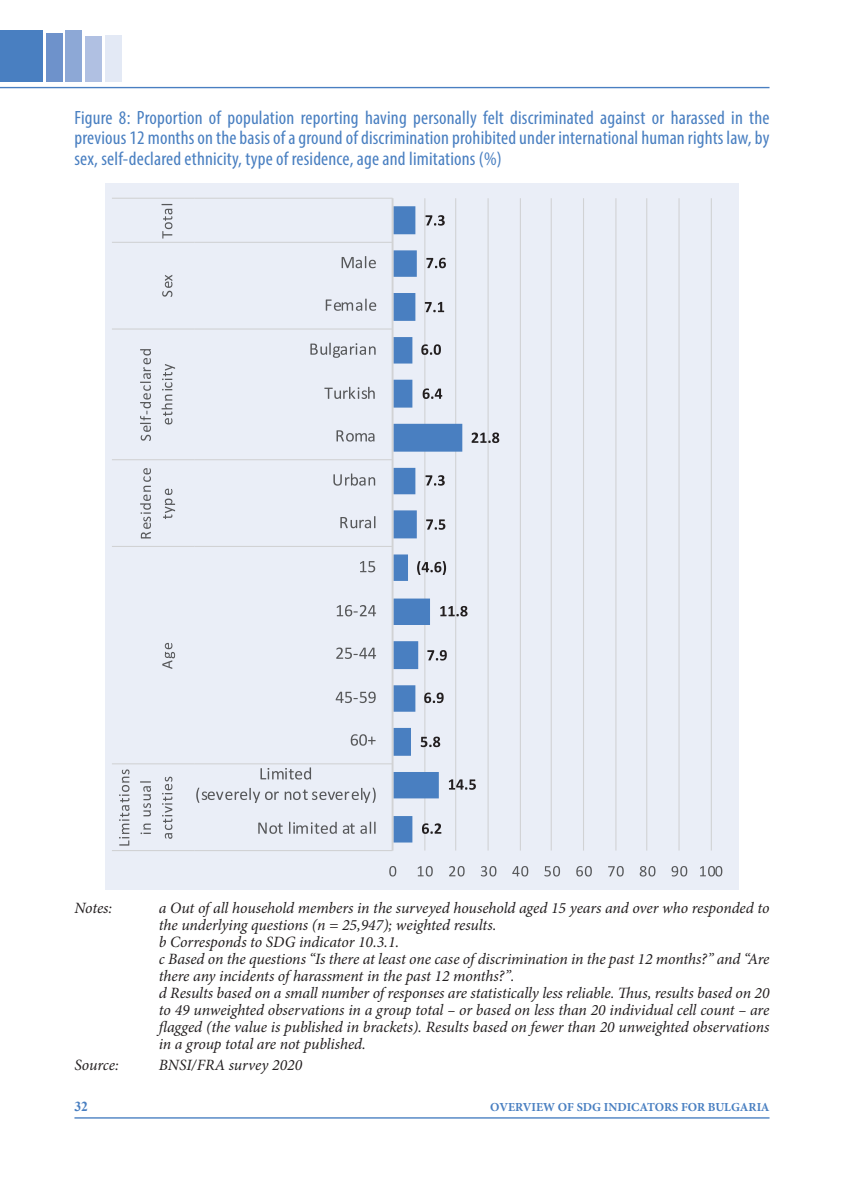
<style>
.page{position:relative;width:844px;height:1191px;background:#fff}
.page>*{position:absolute;margin:0;border:0;box-sizing:border-box;transform-origin:0 0}
.t1{font:condensed 19.25px/20.8px "Myriad Pro";letter-spacing:.01em;color:#497fc1;text-align:justify}
.t2{font:italic 15.75px "Minion Pro";letter-spacing:-.01em;color:#231f20}
.t3{font:700 13.65px "Times New Roman";color:#497fc1}
.t4{font:700 12.25px "Minion Pro";color:#497fc1}
</style>
<div class="page">
<hr style="left:74px;top:1117px;width:695px;height:1px;background:#497fc1">
<hr style="left:0;top:87px;width:769px;height:1px;background:#497fc1">
<div style="left:105px;top:35px;width:17px;height:46px;background:#e3e9f5"></div>
<div style="left:86px;top:36px;width:16px;height:45px;background:#b0c0e2"></div>
<div style="left:66px;top:31px;width:16px;height:51px;background:#8da8d6"></div>
<div style="left:46px;top:33px;width:16px;height:49px;background:#6e92cb"></div>
<div style="left:0;top:31px;width:42px;height:51px;background:#497fc1"></div>
<div style="left:105px;top:183px;width:633px;height:706px;background:#eaeef7"></div>
<hr style="left:424px;top:198px;width:1px;height:652px;background:#d1d2d4">
<hr style="left:455px;top:198px;width:1px;height:652px;background:#d1d2d4">
<hr style="left:487px;top:198px;width:1px;height:652px;background:#d1d2d4">
<hr style="left:519px;top:198px;width:2px;height:652px;background:#d1d2d4">
<hr style="left:550px;top:198px;width:1px;height:652px;background:#d1d2d4">
<hr style="left:583px;top:198px;width:1px;height:652px;background:#d1d2d4">
<hr style="left:615px;top:198px;width:1px;height:652px;background:#d1d2d4">
<hr style="left:646px;top:198px;width:1px;height:652px;background:#d1d2d4">
<hr style="left:678px;top:198px;width:1px;height:652px;background:#d1d2d4">
<hr style="left:710px;top:198px;width:1px;height:652px;background:#d1d2d4">
<svg style="left:393px;top:206px;width:69px;height:636px"></svg>
<hr style="left:391px;top:198px;width:2px;height:652px;background:#d1d2d4">
<hr style="left:194px;top:850px;width:198px;height:1px;background:#d1d2d4">
<hr style="left:194px;top:763px;width:198px;height:1px;background:#d1d2d4">
<hr style="left:194px;top:546px;width:198px;height:1px;background:#d1d2d4">
<hr style="left:194px;top:459px;width:198px;height:1px;background:#d1d2d4">
<hr style="left:194px;top:328px;width:198px;height:1px;background:#d1d2d4">
<hr style="left:194px;top:242px;width:198px;height:1px;background:#d1d2d4">
<hr style="left:194px;top:198px;width:198px;height:1px;background:#d1d2d4">
<hr style="left:112px;top:850px;width:82px;height:1px;background:#d1d2d4">
<hr style="left:112px;top:763px;width:82px;height:1px;background:#d1d2d4">
<hr style="left:112px;top:546px;width:82px;height:1px;background:#d1d2d4">
<hr style="left:112px;top:459px;width:82px;height:1px;background:#d1d2d4">
<hr style="left:112px;top:328px;width:82px;height:1px;background:#d1d2d4">
<hr style="left:112px;top:242px;width:82px;height:1px;background:#d1d2d4">
<hr style="left:112px;top:198px;width:82px;height:1px;background:#d1d2d4">
<svg style="left:422px;top:823px;width:19px;height:11px"></svg>
<svg style="left:449px;top:779px;width:27px;height:11px"></svg>
<svg style="left:420px;top:736px;width:20px;height:11px"></svg>
<svg style="left:424px;top:692px;width:19px;height:11px"></svg>
<svg style="left:427px;top:650px;width:19px;height:10px"></svg>
<svg style="left:440px;top:606px;width:27px;height:10px"></svg>
<svg style="left:417px;top:561px;width:29px;height:14px"></svg>
<svg style="left:426px;top:519px;width:19px;height:11px"></svg>
<svg style="left:425px;top:475px;width:19px;height:10px"></svg>
<svg style="left:471px;top:432px;width:28px;height:11px"></svg>
<svg style="left:422px;top:388px;width:20px;height:11px"></svg>
<svg style="left:421px;top:344px;width:20px;height:11px"></svg>
<svg style="left:424px;top:302px;width:20px;height:10px"></svg>
<svg style="left:426px;top:258px;width:20px;height:10px"></svg>
<svg style="left:425px;top:215px;width:19px;height:11px"></svg>
<svg style="left:389px;top:866px;width:7px;height:10px"></svg>
<svg style="left:417px;top:866px;width:15px;height:10px"></svg>
<svg style="left:449px;top:866px;width:15px;height:10px"></svg>
<svg style="left:480px;top:866px;width:16px;height:10px"></svg>
<svg style="left:512px;top:866px;width:16px;height:10px"></svg>
<svg style="left:544px;top:866px;width:16px;height:10px"></svg>
<svg style="left:576px;top:866px;width:15px;height:10px"></svg>
<svg style="left:608px;top:866px;width:15px;height:10px"></svg>
<svg style="left:639px;top:866px;width:16px;height:10px"></svg>
<svg style="left:671px;top:866px;width:16px;height:10px"></svg>
<svg style="left:700px;top:866px;width:22px;height:10px"></svg>
<svg style="left:258px;top:822px;width:25px;height:12px"></svg>
<svg style="left:289px;top:821px;width:47px;height:13px"></svg>
<svg style="left:343px;top:823px;width:11px;height:11px"></svg>
<svg style="left:360px;top:821px;width:15px;height:13px"></svg>
<svg style="left:260px;top:767px;width:51px;height:12px"></svg>
<svg style="left:196px;top:787px;width:179px;height:16px"></svg>
<svg style="left:350px;top:734px;width:25px;height:11px"></svg>
<svg style="left:335px;top:691px;width:40px;height:12px"></svg>
<svg style="left:336px;top:647px;width:40px;height:12px"></svg>
<svg style="left:336px;top:605px;width:40px;height:11px"></svg>
<svg style="left:360px;top:561px;width:15px;height:11px"></svg>
<svg style="left:340px;top:516px;width:35px;height:12px"></svg>
<svg style="left:333px;top:473px;width:42px;height:12px"></svg>
<svg style="left:336px;top:430px;width:38px;height:11px"></svg>
<svg style="left:324px;top:387px;width:50px;height:12px"></svg>
<svg style="left:310px;top:343px;width:65px;height:15px"></svg>
<svg style="left:325px;top:299px;width:51px;height:12px"></svg>
<svg style="left:341px;top:256px;width:35px;height:12px"></svg>
<svg style="left:119px;top:769px;width:10px;height:76px"></svg>
<svg style="left:140px;top:823px;width:11px;height:11px"></svg>
<svg style="left:140px;top:781px;width:11px;height:35px"></svg>
<svg style="left:162px;top:776px;width:10px;height:63px"></svg>
<svg style="left:162px;top:643px;width:13px;height:26px"></svg>
<svg style="left:140px;top:468px;width:11px;height:70px"></svg>
<svg style="left:163px;top:488px;width:12px;height:31px"></svg>
<svg style="left:140px;top:349px;width:11px;height:92px"></svg>
<svg style="left:161px;top:364px;width:14px;height:60px"></svg>
<svg style="left:162px;top:275px;width:10px;height:22px"></svg>
<svg style="left:161px;top:204px;width:11px;height:34px"></svg>
<p class="t1" style="left:74px;top:107px;width:696px">Figure 8: Proportion of population reporting having personally felt discriminated against or harassed in the previous 12 months on the basis of a ground of discrimination prohibited under international human rights law, by sex, self-declared ethnicity, type of residence, age and limitations (%)</p>
<p class="t2" style="left:74px;top:897px;width:39px">Notes:</p>
<p class="t2" style="left:159px;top:897px;width:612px">a Out of all household members in the surveyed household aged 15 years and over who responded to</p>
<p class="t2" style="left:159px;top:914px;width:339px">the underlying questions (n = 25,947); weighted results.</p>
<p class="t2" style="left:159px;top:931px;width:242px">b Corresponds to SDG indicator 10.3.1.</p>
<p class="t2" style="left:159px;top:948px;width:612px">c Based on the questions “Is there at least one case of discrimination in the past 12 months?” and “Are</p>
<p class="t2" style="left:159px;top:965px;width:357px">there any incidents of harassment in the past 12 months?”.</p>
<p class="t2" style="left:159px;top:982px;width:612px">d Results based on a small number of responses are statistically less reliable. us, results based on 20</p>
<p class="t2" style="left:159px;top:999px;width:612px">to 49 unweighted observations in a group total – or based on less than 20 individual cell count – are</p>
<p class="t2" style="left:167px;top:1016px;width:603px">agged (the value is published in brackets). Results based on fewer than 20 unweighted observations</p>
<p class="t2" style="left:159px;top:1033px;width:208px">in a group total are not published.</p>
<p class="t2" style="left:74px;top:1053px;width:46px">Source:</p>
<p class="t2" style="left:159px;top:1053px;width:145px">BNSI/FRA survey 2020</p>
<p class="t3" style="left:74px;top:1097px;width:15px">32</p>
<p class="t4" style="left:490px;top:1098px;width:281px">OVERVIEW OF SDG INDICATORS FOR BULGARIA</p>
</div>
